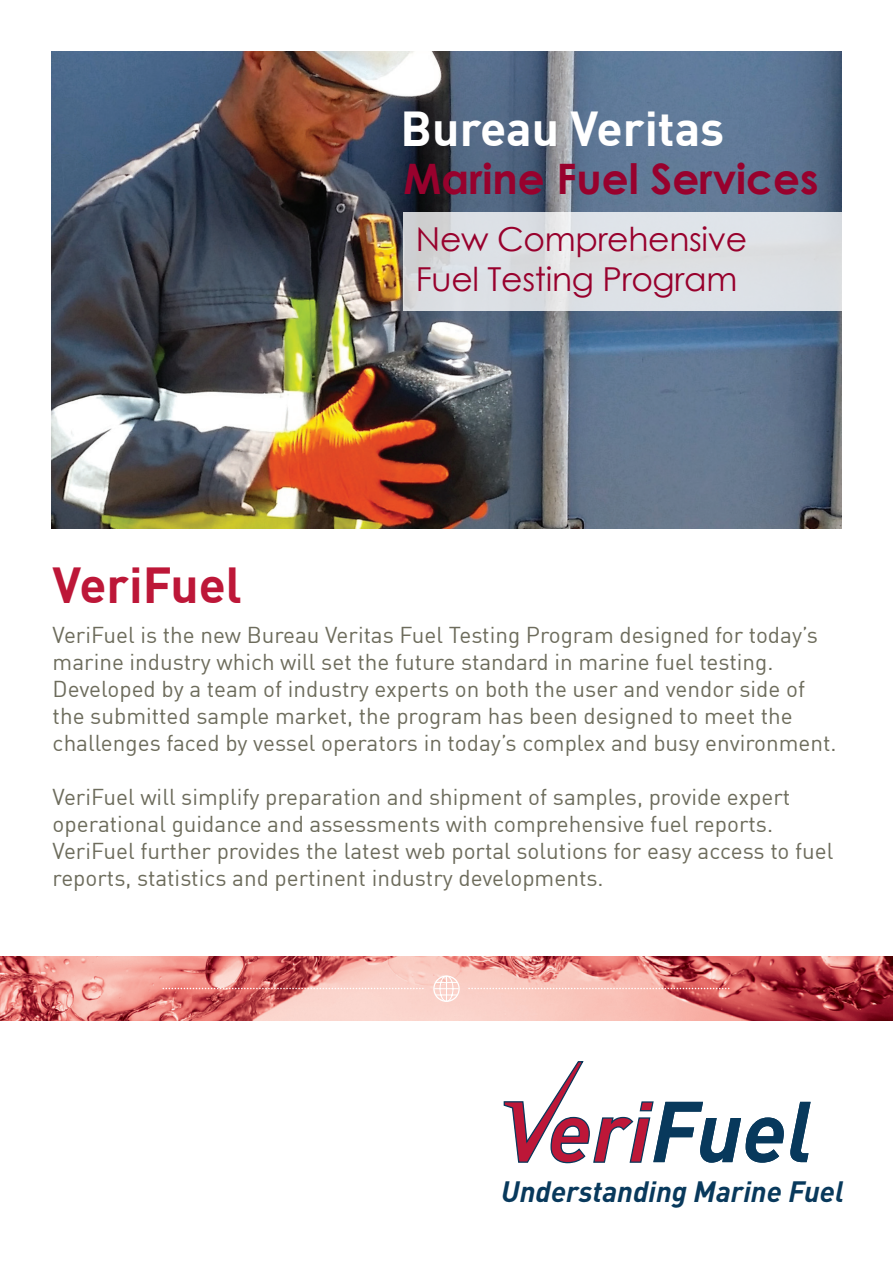
<style>
.page{position:relative;width:893px;height:1263px;background:#fff}
.page>*{position:absolute;margin:0;border:0;box-sizing:border-box;transform-origin:0 0}
.t1{font:700 49.5px "DIN";color:#bd1738}
.t2{font:700 48px "DIN";color:#fff}
.t3{font:700 42px "Century Gothic";color:#98012d}
.t4{font:33px/39.6px "Century Gothic";letter-spacing:-.01em;color:#98012d}
.t5{font:italic 700 29.1px "DIN";color:#08395c}
.t6{font:22.5px/27px "DIN";color:#6d6c5c}
</style>
<div class="page">
<img style="left:51px;top:51px;width:790px;height:477px">
<svg style="left:404px;top:212px;width:438px;height:98px;background:#dbdfe3"></svg>
<svg style="left:790px;top:1102px;width:21px;height:60px"></svg>
<svg style="left:503px;top:1061px;width:281px;height:103px"></svg>
<img style="left:0;top:956px;width:893px;height:65px">
<svg style="left:433px;top:975px;width:27px;height:27px"></svg>
<svg style="left:468px;top:988px;width:261px;height:1px"></svg>
<svg style="left:163px;top:988px;width:261px;height:1px"></svg>
<h2 class="t2" style="left:401px;top:97px;width:325px">Bureau Veritas</h2>
<h3 class="t3" style="left:404px;top:147px;width:416px">Marine Fuel Services</h3>
<h1 class="t1" style="left:53px;top:552px;width:191px">VeriFuel</h1>
<h3 class="t4" style="left:416px;top:219px;width:333px">New Comprehensive<br>Fuel Testing Program</h3>
<p class="t6" style="left:53px;top:621px;width:785px">VeriFuel is the new Bureau Veritas Fuel Testing Program designed for today’s marine industry which will set the future standard in marine fuel testing.<br>Developed by a team of industry experts on both the user and vendor side of the submitted sample market, the program has been designed to meet the challenges faced by vessel operators in today’s complex and busy environment.</p>
<p class="t6" style="left:53px;top:783px;width:782px">VeriFuel will simplify preparation and shipment of samples, provide expert operational guidance and assessments with comprehensive fuel reports.<br>VeriFuel further provides the latest web portal solutions for easy access to fuel reports, statistics and pertinent industry developments.</p>
<p class="t5" style="left:501px;top:1172px;width:344px">Understanding Marine Fuel</p>
</div>
